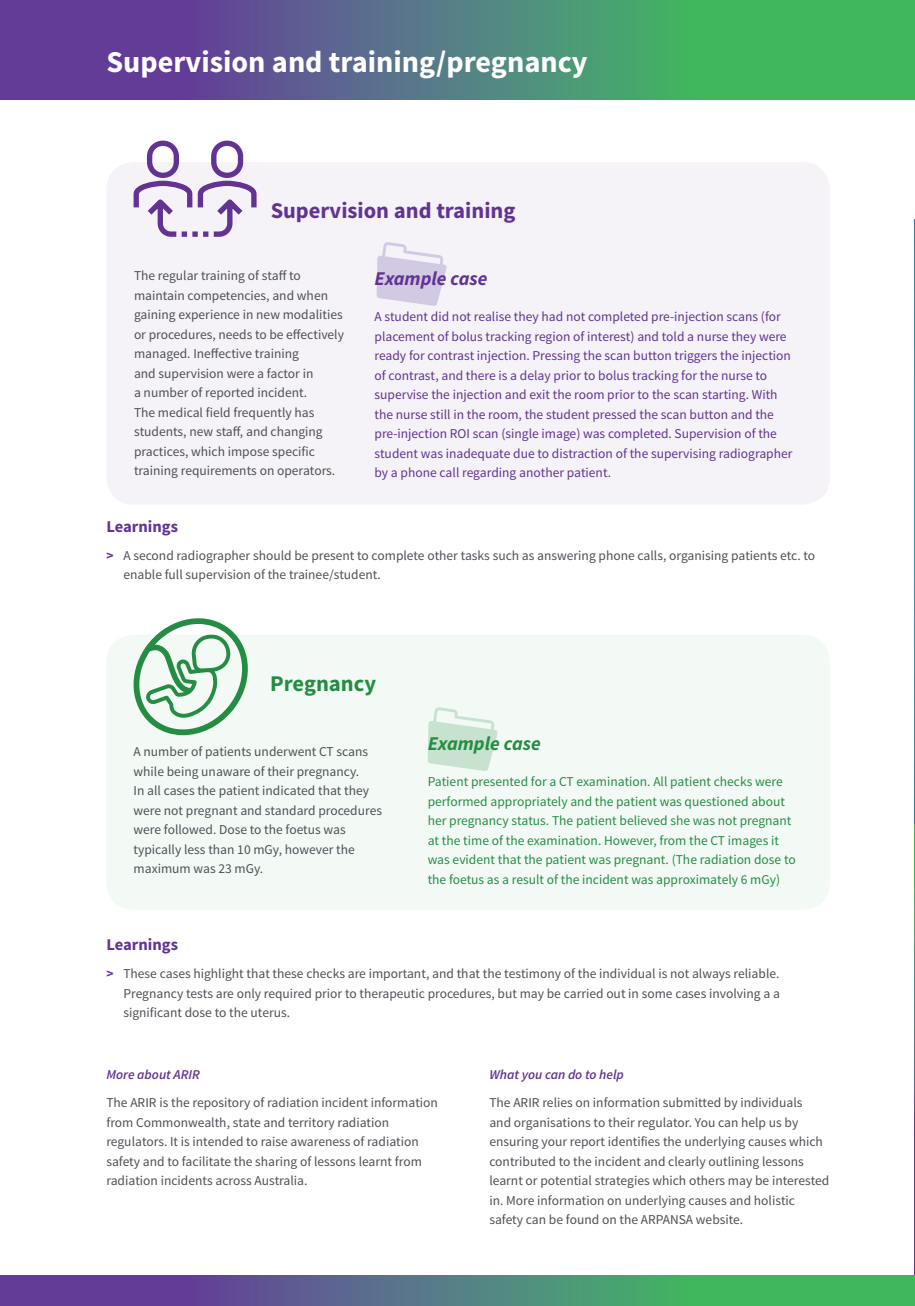
<style>
.page{position:relative;width:915px;height:1306px;background:#fff}
.page>*{position:absolute;margin:0;border:0;box-sizing:border-box;transform-origin:0 0}
.t1{font:700 30.3px "Source Sans Pro";color:#fff}
.t2{font:700 22.5px "Source Sans Pro";color:#623393}
.t3{font:700 22.5px "Source Sans Pro";color:#258d43}
.t4{font:italic 700 19.5px "Source Sans Pro";color:#623393}
.t5{font:italic 700 19.5px "Source Sans Pro";color:#258d43}
.t6{font:700 16.5px "Source Sans Pro";color:#623393}
.t7{font:13.5px/19.5px "Source Sans Pro";color:#4d5056}
.t8{font:13.5px/19.5px "Source Sans Pro";color:#623393}
.t9{font:13.5px/19.5px "Source Sans Pro";color:#258d43}
.t10{font:italic 600 13.5px "Source Sans Pro";color:#623393}
.s1{font-weight:700;color:#623393}
</style>
<div class="page">
<img style="left:914px;top:219px;width:1px;height:605px">
<svg style="left:914px;top:824px;width:1px;height:481px"></svg>
<svg style="left:0;top:0;width:914px;height:99px;background:#527c7d"></svg>
<div style="left:106px;top:162px;width:723px;height:342px;background:#f5f3f8;border-radius:28px"></div>
<svg style="left:376px;top:242px;width:71px;height:64px"></svg>
<div style="left:106px;top:634px;width:723px;height:275px;background:#f3faf5;border-radius:28px"></div>
<svg style="left:427px;top:707px;width:71px;height:64px"></svg>
<svg style="left:128px;top:618px;width:120px;height:118px"></svg>
<svg style="left:133px;top:140px;width:124px;height:97px"></svg>
<svg style="left:0;top:1275px;width:914px;height:30px;background:#527c7d"></svg>
<h1 class="t1" style="left:106px;top:42px;width:482px">Supervision and training/pregnancy</h1>
<h2 class="t2" style="left:270px;top:196px;width:246px">Supervision and training</h2>
<p class="t7" style="left:134px;top:266px;width:211px">The regular training of staff to maintain competencies, and when gaining experience in new modalities or procedures, needs to be effectively managed. Ineffective training<br>and supervision were a factor in<br>a number of reported incident.<br>The medical field frequently has students, new staff, and changing practices, which impose specific training requirements on operators.</p>
<h3 class="t4" style="left:374px;top:266px;width:114px">Example case</h3>
<p class="t8" style="left:374px;top:307px;width:419px">A student did not realise they had not completed pre-injection scans (for placement of bolus tracking region of interest) and told a nurse they were ready for contrast injection. Pressing the scan button triggers the injection of contrast, and there is a delay prior to bolus tracking for the nurse to supervise the injection and exit the room prior to the scan starting. With the nurse still in the room, the student pressed the scan button and the pre-injection ROI scan (single image) was completed. Supervision of the student was inadequate due to distraction of the supervising radiographer by a phone call regarding another patient.</p>
<p class="t6" style="left:106px;top:515px;width:73px">Learnings</p>
<p class="t7" style="left:123px;top:546px;width:693px;text-indent:-17px"><span class="s1">&gt;</span> A second radiographer should be present to complete other tasks such as answering phone calls, organising patients etc. to enable full supervision of the trainee/student.</p>
<h2 class="t3" style="left:270px;top:669px;width:107px">Pregnancy</h2>
<p class="t7" style="left:133px;top:742px;width:250px">A number of patients underwent CT scans while being unaware of their pregnancy.<br>In all cases the patient indicated that they were not pregnant and standard procedures were followed. Dose to the foetus was typically less than 10 mGy, however the maximum was 23 mGy.</p>
<h3 class="t5" style="left:427px;top:731px;width:114px">Example case</h3>
<p class="t9" style="left:427px;top:772px;width:369px">Patient presented for a CT examination. All patient checks were performed appropriately and the patient was questioned about her pregnancy status. The patient believed she was not pregnant at the time of the examination. However, from the CT images it was evident that the patient was pregnant. (The radiation dose to the foetus as a result of the incident was approximately 6 mGy)</p>
<p class="t6" style="left:106px;top:934px;width:73px">Learnings</p>
<p class="t7" style="left:123px;top:964px;width:657px;text-align:justify;text-indent:-17px"><span class="s1">&gt;</span> These cases highlight that these checks are important, and that the testimony of the individual is not always reliable.<br>Pregnancy tests are only required prior to therapeutic procedures, but may be carried out in some cases involving a a significant dose to the uterus.</p>
<p class="t10" style="left:106px;top:1066px;width:95px">More about ARIR</p>
<p class="t7" style="left:106px;top:1093px;width:333px">The ARIR is the repository of radiation incident information from Commonwealth, state and territory radiation regulators. It is intended to raise awareness of radiation safety and to facilitate the sharing of lessons learnt from radiation incidents across Australia.</p>
<p class="t10" style="left:489px;top:1066px;width:136px">What you can do to help</p>
<p class="t7" style="left:489px;top:1093px;width:341px">The ARIR relies on information submitted by individuals<br>and organisations to their regulator. You can help us by ensuring your report identifies the underlying causes which contributed to the incident and clearly outlining lessons learnt or potential strategies which others may be interested in. More information on underlying causes and holistic safety can be found on the ARPANSA website.</p>
</div>
